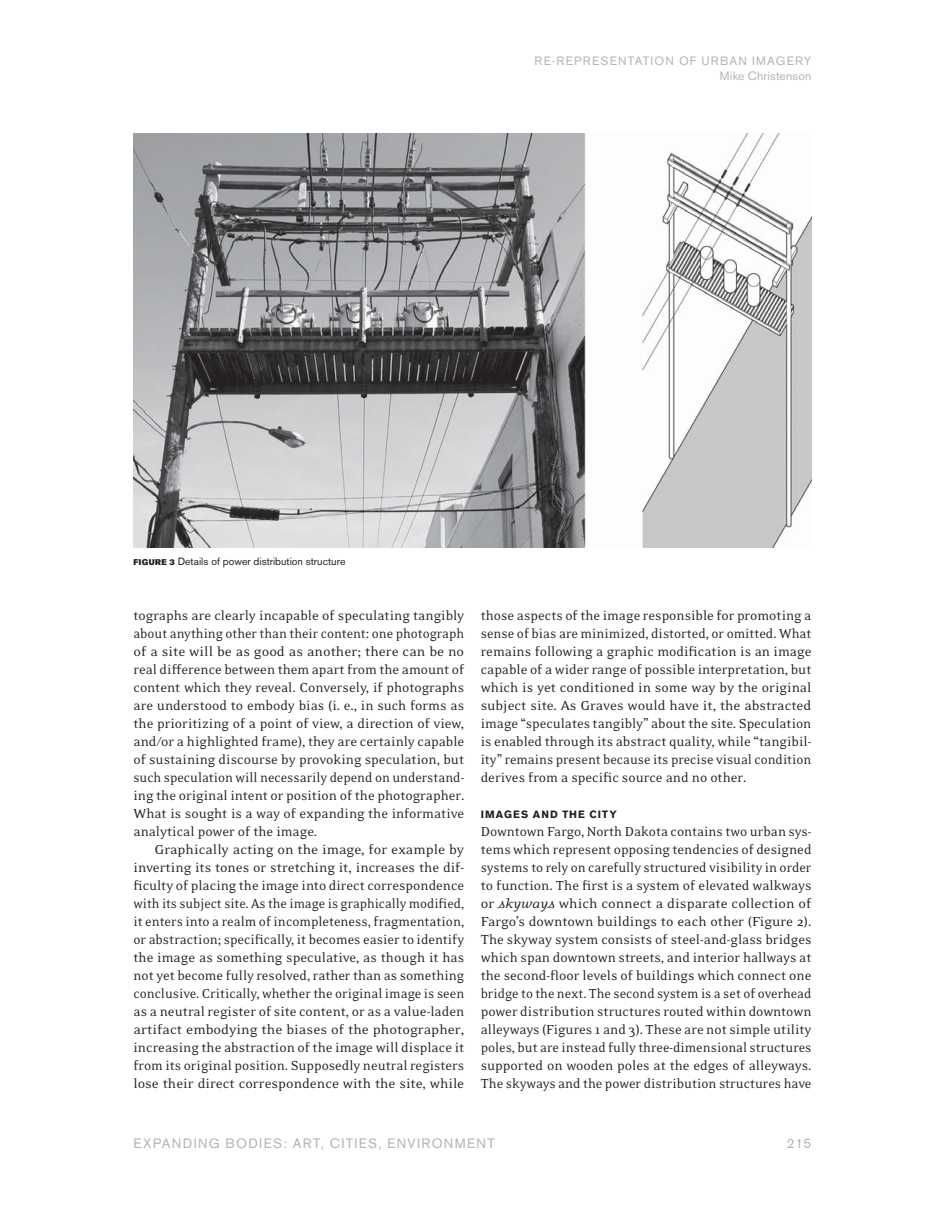
<style>
.page{position:relative;width:945px;height:1215px;background:#fff}
.page>*{position:absolute;margin:0;border:0;box-sizing:border-box;transform-origin:0 0}
.t1{font:15px/18px "Eidetic Neo OT";color:#231f20;text-align:justify}
.t2{font:15px/18px "Eidetic Neo OT";color:#231f20;text-align:justify;scale:1.04 1}
.t3{font:13.5px "Akzidenz Grotesk BE";letter-spacing:.095em;color:#b2b4b6}
.t4{font:12px/15px "Akzidenz Grotesk BE";letter-spacing:.09em;color:#b2b4b6;text-align:right}
.t5{font:10.5px "Akzidenz Grotesk BE";color:#231f20}
.t6{font:700 10.5px "Akzidenz Grotesk BE";letter-spacing:.11em;color:#231f20}
.s1{font-family:"Akzidenz Grotesk BE Super";font-size:8.25px}
.s2{font-style:italic}
</style>
<div class="page">
<img style="left:134px;top:133px;width:678px;height:415px">
<p class="t4" style="left:534px;top:55px;width:279px">RE-REPRESENTATION OF URBAN IMAGERY<br>Mike Christenson</p>
<p class="t5" style="left:134px;top:558px;width:214px"><span class="s1">FIGURE 3</span> Details of power distribution structure</p>
<p class="t1" style="left:134px;top:607px;width:332px">tographs are clearly incapable of speculating tangibly about anything other than their content: one photograph of a site will be as good as another; there can be no real difference between them apart from the amount of content which they reveal. Conversely, if photographs are understood to embody bias (i. e., in such forms as the prioritizing of a point of view, a direction of view, and/or a highlighted frame), they are certainly capable of sustaining discourse by provoking speculation, but such speculation will necessarily depend on understand&shy;ing the original intent or position of the photographer.<br>What is sought is a way of expanding the informative analytical power of the image.</p>
<p class="t2" style="left:134px;top:841px;width:320px;text-indent:21px">Graphically acting on the image, for example by inverting its tones or stretching it, increases the dif&shy;ficulty of placing the image into direct correspondence with its subject site. As the image is graphically modified, it enters into a realm of incompleteness, fragmentation, or abstraction; specifically, it becomes easier to identify the image as something speculative, as though it has not yet become fully resolved, rather than as something conclusive. Critically, whether the original image is seen as a neutral register of site content, or as a value-laden artifact embodying the biases of the photographer, increasing the abstraction of the image will displace it from its original position. Supposedly neutral registers lose their direct correspondence with the site, while</p>
<p class="t1" style="left:481px;top:607px;width:332px">those aspects of the image responsible for promoting a sense of bias are minimized, distorted, or omitted. What remains following a graphic modification is an image capable of a wider range of possible interpretation, but which is yet conditioned in some way by the original subject site. As Graves would have it, the abstracted image “speculates tangibly” about the site. Speculation is enabled through its abstract quality, while “tangibil&shy;ity” remains present because its precise visual condition derives from a specific source and no other.</p>
<p class="t6" style="left:481px;top:810px;width:138px">IMAGES AND THE CITY</p>
<p class="t1" style="left:481px;top:823px;width:332px">Downtown Fargo, North Dakota contains two urban sys&shy;tems which represent opposing tendencies of designed systems to rely on carefully structured visibility in order to function. The first is a system of elevated walkways or <span class="s2">skyways</span> which connect a disparate collection of Fargo’s downtown buildings to each other (Figure 2).<br>The skyway system consists of steel-and-glass bridges which span downtown streets, and interior hallways at the second-floor levels of buildings which connect one bridge to the next. The second system is a set of overhead power distribution structures routed within downtown alleyways (Figures 1 and 3). These are not simple utility poles, but are instead fully three-dimensional structures supported on wooden poles at the edges of alleyways.<br>The skyways and the power distribution structures have</p>
<p class="t3" style="left:133px;top:1138px;width:363px">EXPANDING BODIES: ART, CITIES, ENVIRONMENT</p>
<p class="t3" style="left:787px;top:1138px;width:26px">215</p>
</div>
